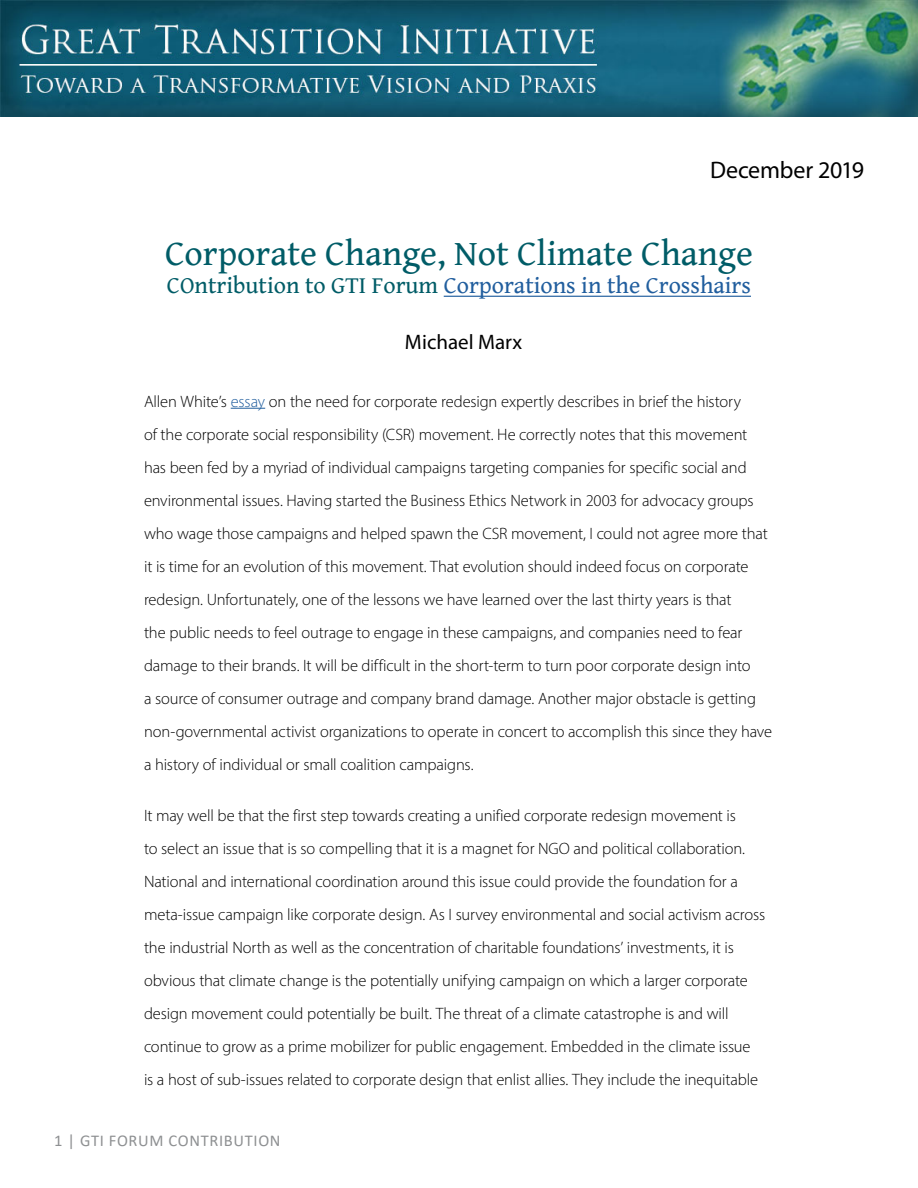
<style>
.page{position:relative;width:918px;height:1188px;background:#fff}
.page>*{position:absolute;margin:0;border:0;box-sizing:border-box;transform-origin:0 0}
.t1{font:36px "Gentium Book Basic";color:#005c67}
.t2{font:24px "Gentium Book Basic";color:#215e9e}
.t3{font:24px "Myriad Pro";letter-spacing:-.01em;color:#000}
.t4{font:21px "Myriad Pro";color:#000}
.t5{font:300 16.5px/33px "Myriad Pro";letter-spacing:-.01em;color:#000}
.t6{font:16.5px "Calibri";letter-spacing:.04em;color:#8e9092}
.s1{color:#005c67}
.s2{color:#215e9e}
</style>
<div class="page">
<img style="left:0;top:1px;width:918px;height:116px">
<hr style="left:444px;top:296px;width:307px;height:1px;background:#215e9e">
<hr style="left:231px;top:408px;width:34px;height:1px;background:#215e9e">
<h2 class="t3" style="left:710px;top:155px;width:155px">December 2019</h2>
<h1 class="t1" style="left:165px;top:226px;width:589px">Corporate Change, Not Climate Change</h1>
<h2 class="t2" style="left:167px;top:268px;width:586px"><span class="s1">COntribution to GTI Forum</span> Corporations in the Crosshairs</h2>
<p class="t4" style="left:405px;top:329px;width:119px">Michael Marx</p>
<p class="t5" style="left:144px;top:384px;width:630px">Allen White’s <span class="s2">essay</span> on the need for corporate redesign expertly describes in brief the history<br>of the corporate social responsibility (CSR) movement. He correctly notes that this movement has been fed by a myriad of individual campaigns targeting companies for specific social and environmental issues. Having started the Business Ethics Network in 2003 for advocacy groups who wage those campaigns and helped spawn the CSR movement, I could not agree more that it is time for an evolution of this movement. That evolution should indeed focus on corporate redesign. Unfortunately, one of the lessons we have learned over the last thirty years is that<br>the public needs to feel outrage to engage in these campaigns, and companies need to fear damage to their brands. It will be difficult in the short-term to turn poor corporate design into<br>a source of consumer outrage and company brand damage. Another major obstacle is getting non-governmental activist organizations to operate in concert to accomplish this since they have a history of individual or small coalition campaigns.</p>
<p class="t5" style="left:144px;top:798px;width:623px">It may well be that the first step towards creating a unified corporate redesign movement is<br>to select an issue that is so compelling that it is a magnet for NGO and political collaboration.<br>National and international coordination around this issue could provide the foundation for a meta-issue campaign like corporate design. As I survey environmental and social activism across the industrial North as well as the concentration of charitable foundations’ investments, it is obvious that climate change is the potentially unifying campaign on which a larger corporate design movement could potentially be built. The threat of a climate catastrophe is and will continue to grow as a prime mobilizer for public engagement. Embedded in the climate issue<br>is a host of sub-issues related to corporate design that enlist allies. They include the inequitable</p>
<p class="t6" style="left:54px;top:1129px;width:228px">1 | GTI FORUM CONTRIBUTION</p>
</div>
